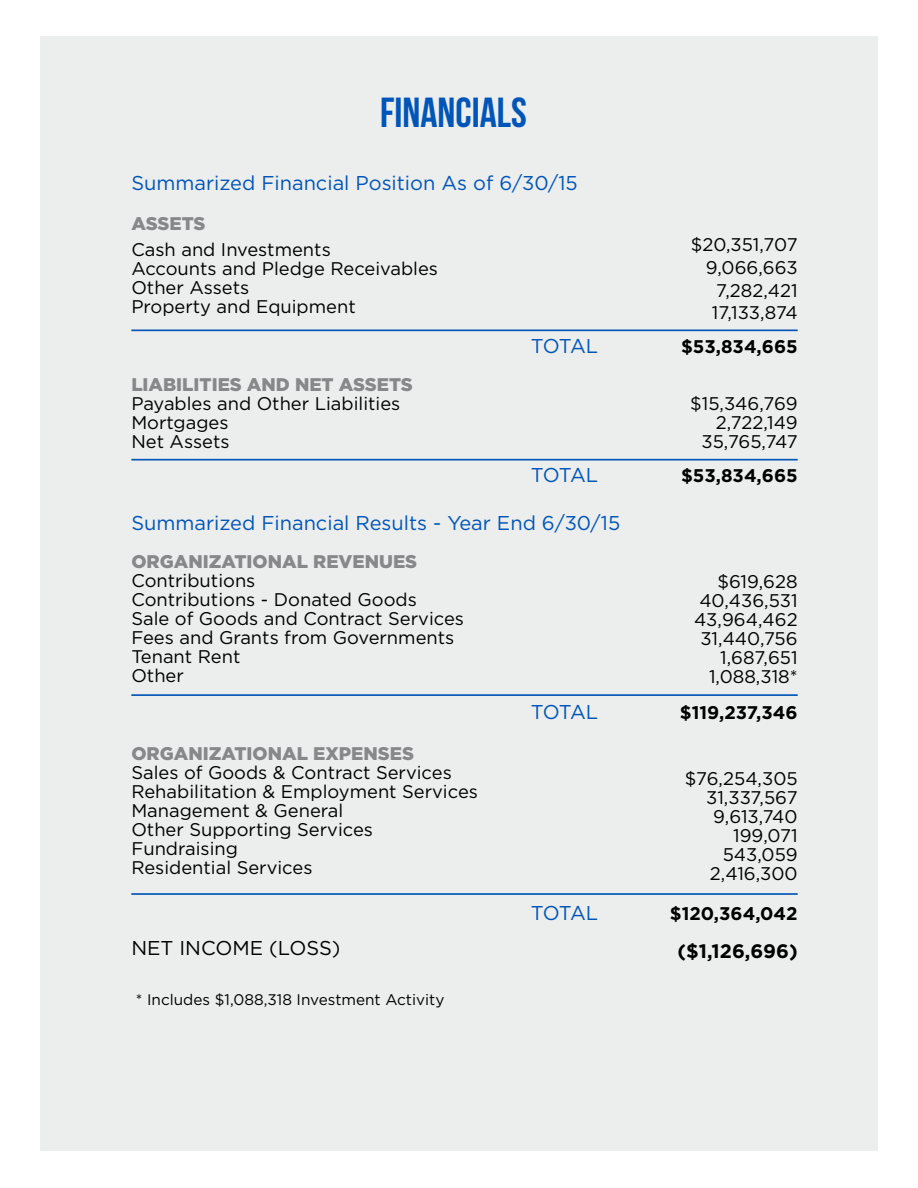
<style>
.page{position:relative;width:918px;height:1188px;background:#fff}
.page>*{position:absolute;margin:0;border:0;box-sizing:border-box;transform-origin:0 0}
.t1{font:42px "Bebas Neue";color:#0055b8}
.t2{font:19.95px "Gotham";color:#0055b8}
.t3{font:19.95px "Gotham";color:#000}
.t4{font:700 19.5px "Gotham";color:#000}
.t5{font:18.3px/19px "Gotham";color:#000}
.t6{font:900 18.3px "Gotham";color:#87888a}
.t7{font:700 18.3px "Gotham";color:#000}
.t8{font:15.3px "Gotham";color:#000}
</style>
<div class="page">
<div style="left:40px;top:37px;width:838px;height:1114px;background:#eceded"></div>
<hr style="left:131px;top:330px;width:667px;height:1px;background:#0055b8">
<hr style="left:131px;top:459px;width:667px;height:2px;background:#0055b8">
<hr style="left:131px;top:694px;width:667px;height:2px;background:#0055b8">
<hr style="left:131px;top:893px;width:667px;height:2px;background:#0055b8">
<h1 class="t1" style="left:380px;top:89px;width:148px">FINANCIALS</h1>
<p class="t2" style="left:131px;top:170px;width:448px">Summarized Financial Position As of 6/30/15</p>
<p class="t6" style="left:131px;top:213px;width:76px">ASSETS</p>
<p class="t5" style="left:131px;top:239px;width:308px">Cash and Investments<br>Accounts and Pledge Receivables<br>Other Assets<br>Property and Equipment</p>
<p class="t5" style="left:691px;top:233px;width:108px;line-height:22.6px;text-align:right">$20,351,707<br>9,066,663<br>7,282,421<br>17,133,874</p>
<p class="t6" style="left:131px;top:374px;width:283px">LIABILITIES AND NET ASSETS</p>
<p class="t5" style="left:131px;top:393px;width:271px">Payables and Other Liabilities<br>Mortgages<br>Net Assets</p>
<p class="t2" style="left:531px;top:333px;width:69px">TOTAL</p>
<p class="t7" style="left:681px;top:335px;width:118px">$53,834,665</p>
<p class="t5" style="left:690px;top:394px;width:109px;text-align:right">$15,346,769<br>2,722,149<br>35,765,747</p>
<p class="t2" style="left:531px;top:462px;width:69px">TOTAL</p>
<p class="t7" style="left:681px;top:464px;width:118px">$53,834,665</p>
<p class="t2" style="left:131px;top:510px;width:490px">Summarized Financial Results - Year End 6/30/15</p>
<p class="t6" style="left:131px;top:551px;width:287px">ORGANIZATIONAL REVENUES</p>
<p class="t5" style="left:131px;top:570px;width:334px">Contributions<br>Contributions - Donated Goods<br>Sale of Goods and Contract Services<br>Fees and Grants from Governments<br>Tenant Rent<br>Other</p>
<p class="t5" style="left:694px;top:572px;width:105px;text-align:right">$619,628<br>40,436,531<br>43,964,462<br>31,440,756<br>1,687,651<br>1,088,318*</p>
<p class="t6" style="left:131px;top:743px;width:284px">ORGANIZATIONAL EXPENSES</p>
<p class="t5" style="left:131px;top:762px;width:348px">Sales of Goods &amp; Contract Services<br>Rehabilitation &amp; Employment Services<br>Management &amp; General<br>Other Supporting Services<br>Fundraising<br>Residential Services</p>
<p class="t3" style="left:131px;top:935px;width:211px">NET INCOME (LOSS)</p>
<p class="t8" style="left:136px;top:990px;width:310px">* Includes $1,088,318 Investment Activity</p>
<p class="t2" style="left:531px;top:699px;width:69px">TOTAL</p>
<p class="t7" style="left:680px;top:701px;width:119px">$119,237,346</p>
<p class="t5" style="left:685px;top:769px;width:114px;text-align:right">$76,254,305<br>31,337,567<br>9,613,740<br>199,071<br>543,059<br>2,416,300</p>
<p class="t2" style="left:531px;top:900px;width:69px">TOTAL</p>
<p class="t7" style="left:670px;top:902px;width:129px">$120,364,042</p>
<p class="t4" style="left:678px;top:938px;width:122px">($1,126,696)</p>
</div>
